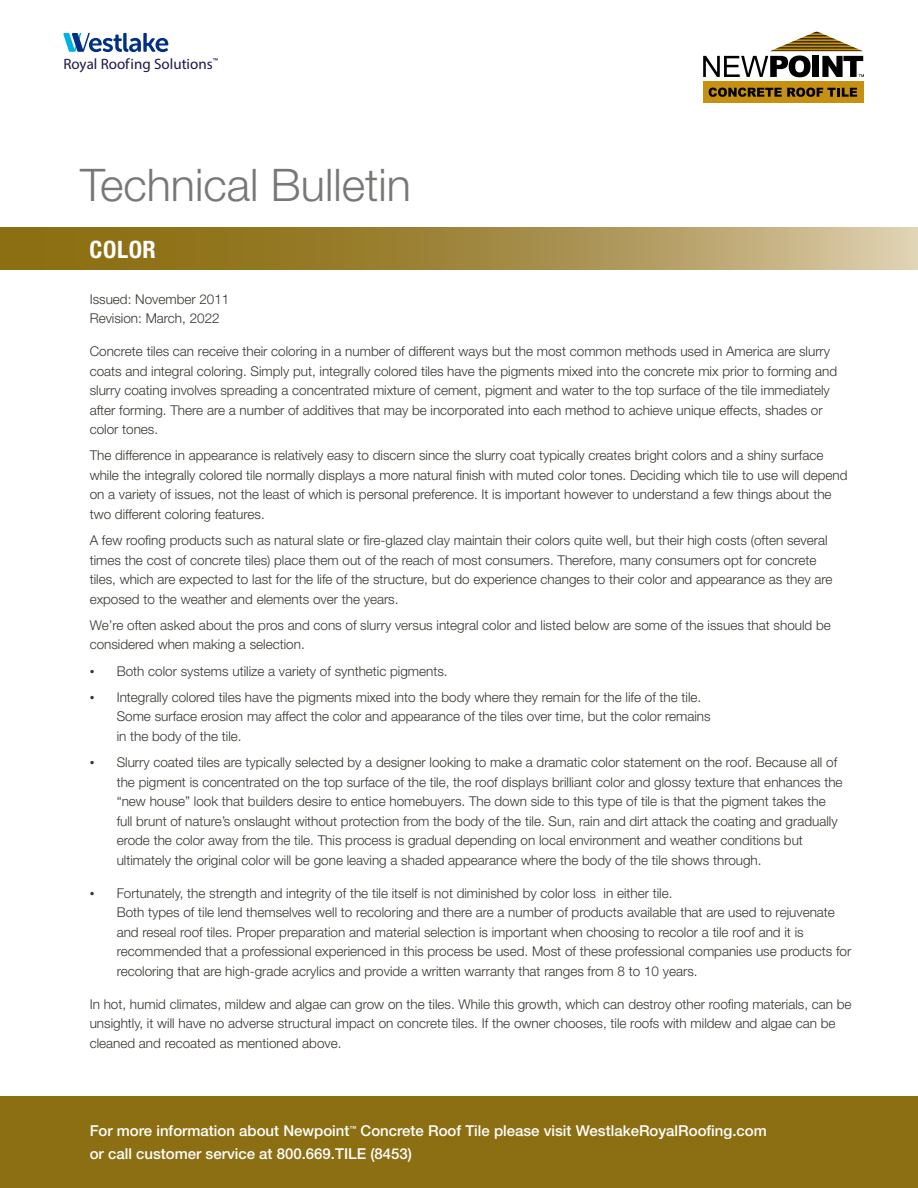
<style>
.page{position:relative;width:918px;height:1188px;background:#fff}
.page>*{position:absolute;margin:0;border:0;box-sizing:border-box;transform-origin:0 0}
.t1{font:300 45px "Helvetica Neue LT Std";color:#787776}
.t2{font:700 condensed 24px "Helvetica Neue LT Std";letter-spacing:.025em;color:#fff}
.t3{font:500 15px/22.5px "Helvetica Neue LT Std";color:#fff}
.t4{font:15px "Museo Sans Cond 500";color:#1e1646}
.t5{font:300 13.5px/19.5px "Helvetica Neue LT Std";color:#39342e}
.s1{font-family:"Times New Roman";font-weight:400}
</style>
<div class="page">
<svg style="left:0;top:228px;width:918px;height:42px;background:#a78e48"></svg>
<div style="left:0;top:1096px;width:918px;height:92px;background:#8d6f13"></div>
<svg style="left:63px;top:33px;width:105px;height:19px"></svg>
<div style="left:703px;top:82px;width:160px;height:21px;background:#c69113"></div>
<svg style="left:709px;top:88px;width:148px;height:9px"></svg>
<svg style="left:703px;top:31px;width:161px;height:46px"></svg>
<p class="t4" style="left:63px;top:54px;width:156px">Royal Roof ing Solutions<sup>™</sup></p>
<h1 class="t1" style="left:80px;top:158px;width:332px">Technical Bulletin</h1>
<h2 class="t2" style="left:90px;top:234px;width:68px">COLOR</h2>
<p class="t5" style="left:90px;top:289px;width:141px">Issued: November 2011<br>Revision: March, 2022</p>
<p class="t5" style="left:90px;top:341px;width:749px">Concrete tiles can receive their coloring in a number of different ways but the most common methods used in America are slurry coats and integral coloring. Simply put, integrally colored tiles have the pigments mixed into the concrete mix prior to forming and slurry coating involves spreading a concentrated mixture of cement, pigment and water to the top surface of the tile immediately after forming. There are a number of additives that may be incorporated into each method to achieve unique effects, shades or color tones.</p>
<p class="t5" style="left:90px;top:446px;width:759px">The difference in appearance is relatively easy to discern since the slurry coat typically creates bright colors and a shiny surface while the integrally colored tile normally displays a more natural finish with muted color tones. Deciding which tile to use will depend on a variety of issues, not the least of which is personal preference. It is important however to understand a few things about the two different coloring features.</p>
<p class="t5" style="left:90px;top:530px;width:744px">A few roofing products such as natural slate or fire-glazed clay maintain their colors quite well, but their high costs (often several times the cost of concrete tiles) place them out of the reach of most consumers. Therefore, many consumers opt for concrete tiles, which are expected to last for the life of the structure, but do experience changes to their color and appearance as they are exposed to the weather and elements over the years.</p>
<p class="t5" style="left:90px;top:615px;width:743px">We’re often asked about the pros and cons of slurry versus integral color and listed below are some of the issues that should be considered when making a selection.</p>
<p class="t5" style="left:90px;top:661px;width:360px"><span class="s1">•</span> Both color systems utilize a variety of synthetic pigments.</p>
<p class="t5" style="left:117px;top:687px;width:595px;text-indent:-27px"><span class="s1">•</span> Integrally colored tiles have the pigments mixed into the body where they remain for the life of the tile.<br>Some surface erosion may affect the color and appearance of the tiles over time, but the color remains in the body of the tile.</p>
<p class="t5" style="left:117px;top:752px;width:727px;text-indent:-27px"><span class="s1">•</span> Slurry coated tiles are typically selected by a designer looking to make a dramatic color statement on the roof. Because all of the pigment is concentrated on the top surface of the tile, the roof displays brilliant color and glossy texture that enhances the “new house” look that builders desire to entice homebuyers. The down side to this type of tile is that the pigment takes the full brunt of nature’s onslaught without protection from the body of the tile. Sun, rain and dirt attack the coating and gradually erode the color away from the tile. This process is gradual depending on local environment and weather conditions but ultimately the original color will be gone leaving a shaded appearance where the body of the tile shows through.</p>
<p class="t5" style="left:117px;top:883px;width:736px;text-indent:-27px"><span class="s1">•</span> Fortunately, the strength and integrity of the tile itself is not diminished by color loss in either tile.<br>Both types of tile lend themselves well to recoloring and there are a number of products available that are used to rejuvenate and reseal roof tiles. Proper preparation and material selection is important when choosing to recolor a tile roof and it is recommended that a professional experienced in this process be used. Most of these professional companies use products for recoloring that are high-grade acrylics and provide a written warranty that ranges from 8 to 10 years.</p>
<p class="t5" style="left:90px;top:994px;width:763px">In hot, humid climates, mildew and algae can grow on the tiles. While this growth, which can destroy other roofing materials, can be unsightly, it will have no adverse structural impact on concrete tiles. If the owner chooses, tile roofs with mildew and algae can be cleaned and recoated as mentioned above.</p>
<p class="t3" style="left:90px;top:1119px;width:679px">For more information about Newpoint<sup>™</sup> Concrete Roof Tile please visit WestlakeRoyalRoofing.com or call customer service at 800.669.TILE (8453)</p>
</div>
